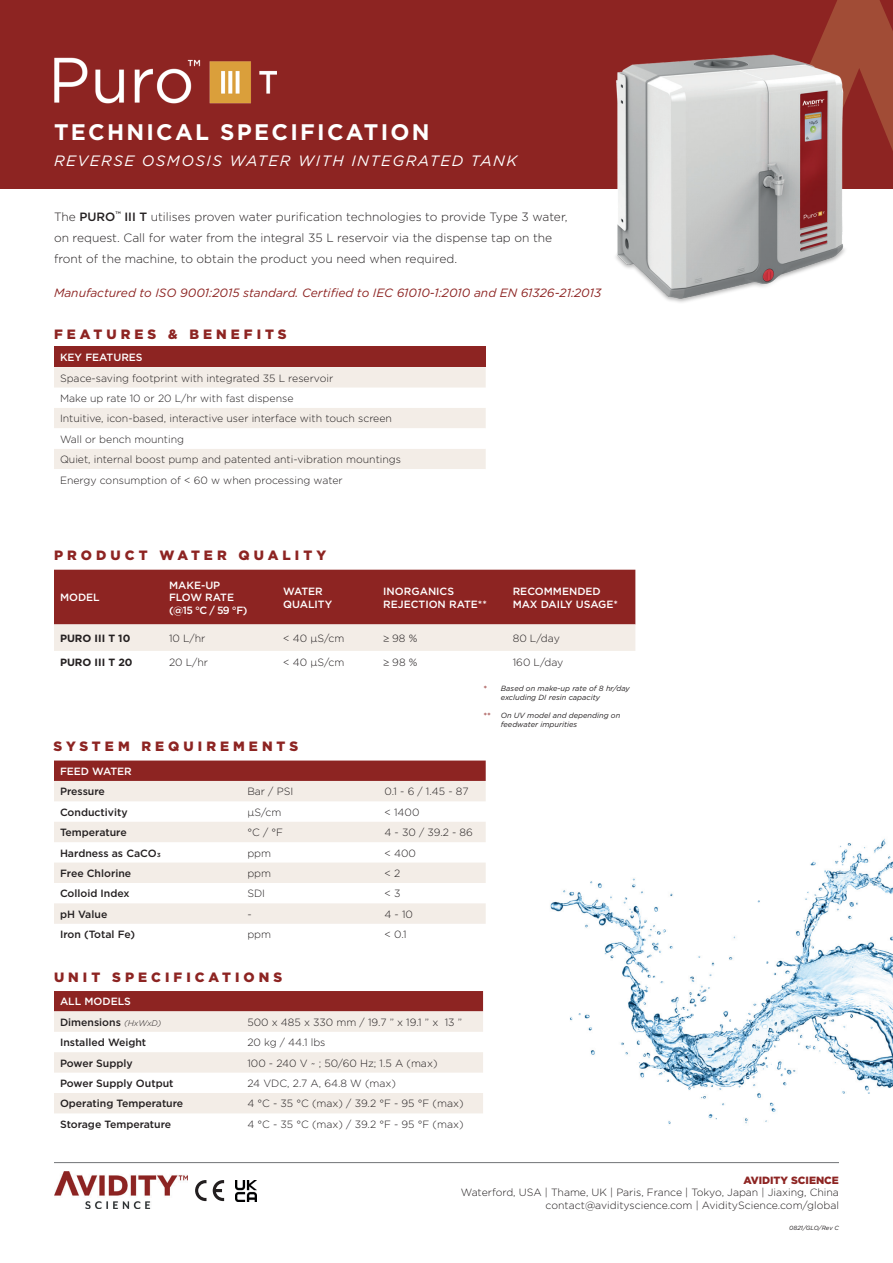
<style>
.page{position:relative;width:893px;height:1263px;background:#fff}
.page>*{position:absolute;margin:0;border:0;box-sizing:border-box;transform-origin:0 0}
.t1{font:700 22.5px "Gotham";letter-spacing:.1em;color:#fff}
.t2{font:italic 15px "Gotham";letter-spacing:.1em;color:#fff}
.t3{font:900 13.5px "Gotham";letter-spacing:.3em;color:#8d2422}
.t4{font:300 12px/21px "Gotham";color:#231f20}
.t5{font:italic 12px "Gotham";color:#8d2422}
.t6{font:300 10.5px/20.4px "Gotham";color:#231f20}
.t7{font:500 10.5px/20.4px "Gotham";color:#231f20}
.t8{font:500 10.5px/12.6px "Gotham";color:#fff}
.t9{font:700 10.5px "Gotham";color:#231f20}
.t10{font:900 10.5px "Gotham";color:#8d2422}
.t11{font:9px "Gotham";color:#8d2422}
.t12{font:italic 7.5px/9px "Gotham";color:#231f20}
.t13{font:italic 6px "Gotham";color:#231f20}
.s1{font-weight:500}
.s2{color:#fff}
.s3{font-weight:300;font-style:italic;font-size:8.25px}
</style>
<div class="page">
<div style="left:0;top:0;width:893px;height:189px;background:#8d2422"></div>
<svg style="left:816px;top:0;width:77px;height:151px"></svg>
<svg style="left:54px;top:570px;width:581px;height:81px;background:#ae6663"></svg>
<svg style="left:54px;top:760px;width:432px;height:21px;background:#902a28"></svg>
<svg style="left:54px;top:781px;width:432px;height:143px;fill:#f3ede7"></svg>
<svg style="left:54px;top:991px;width:429px;height:122px"></svg>
<div style="left:54px;top:347px;width:432px;height:20px;background:#8d2422"></div>
<svg style="left:54px;top:367px;width:432px;height:102px"></svg>
<img style="left:616px;top:49px;width:253px;height:254px">
<img style="left:54px;top:57px;width:222px;height:47px">
<hr style="left:54px;top:1162px;width:785px;height:1px;background:#808285">
<svg style="left:195px;top:1180px;width:11px;height:21px"></svg>
<svg style="left:213px;top:1180px;width:11px;height:21px"></svg>
<img style="left:54px;top:1171px;width:134px;height:37px">
<img style="left:235px;top:1180px;width:21px;height:21px">
<img style="left:550px;top:838px;width:343px;height:286px">
<h1 class="t1" style="left:54px;top:117px;width:377px">TECHNICAL SPECIFICATION</h1>
<h2 class="t2" style="left:54px;top:151px;width:465px">REVERSE OSMOSIS WATER WITH INTEGRATED TANK</h2>
<p class="t4" style="left:54px;top:206px;width:515px">The <span class="s1">PURO</span><sup>™</sup> <span class="s1">III T</span> utilises proven water purification technologies to provide Type 3 water, on request. Call for water from the integral 35 L reservoir via the dispense tap on the front of the machine, to obtain the product you need when required.</p>
<p class="t5" style="left:54px;top:285px;width:549px">Manufactured to ISO 9001:2015 standard. Certified to IEC 61010-1:2010 and EN 61326-21:2013</p>
<p class="t3" style="left:54px;top:325px;width:234px">FEATURES &amp; BENEFITS</p>
<p class="t8" style="left:60px;top:351px;width:84px">KEY FEATURES</p>
<p class="t6" style="left:60px;top:367px;width:343px">Space-saving footprint with integrated 35 L reservoir<br>Make up rate 10 or 20 L/hr with fast dispense<br>Intuitive, icon-based, interactive user interface with touch screen Wall or bench mounting<br>Quiet, internal boost pump and patented anti-vibration mountings Energy consumption of &lt; 60 w when processing water</p>
<p class="t3" style="left:54px;top:546px;width:274px">PRODUCT WATER QUALITY</p>
<p class="t8" style="left:60px;top:591px;width:41px">MODEL</p>
<p class="t8" style="left:169px;top:578px;width:80px">MAKE-UP<br>FLOW RATE (@15 °C / 59 °F)</p>
<p class="t8" style="left:283px;top:585px;width:51px">WATER<br>QUALITY</p>
<p class="t8" style="left:383px;top:585px;width:105px">INORGANICS<br>REJECTION RATE**</p>
<p class="t8" style="left:513px;top:585px;width:107px">RECOMMENDED<br>MAX DAILY USAGE*</p>
<p class="t9" style="left:60px;top:631px;width:72px">PURO III T 10</p>
<p class="t6" style="left:169px;top:628px;width:38px">10 L/hr</p>
<p class="t6" style="left:283px;top:628px;width:63px">&lt; 40 µS/cm</p>
<p class="t6" style="left:383px;top:628px;width:36px">≥ 98 %</p>
<p class="t6" style="left:513px;top:628px;width:49px">80 L/day</p>
<p class="t9" style="left:60px;top:655px;width:74px">PURO III T 20</p>
<p class="t6" style="left:169px;top:652px;width:41px">20 L/hr</p>
<p class="t6" style="left:283px;top:652px;width:63px">&lt; 40 µS/cm</p>
<p class="t6" style="left:383px;top:652px;width:36px">≥ 98 %</p>
<p class="t6" style="left:513px;top:652px;width:52px">160 L/day</p>
<p class="t3" style="left:54px;top:736px;width:246px">SYSTEM REQUIREMENTS</p>
<p class="t8" style="left:60px;top:765px;width:73px">FEED WATER</p>
<p class="t7" style="left:60px;top:781px;width:46px">Pressure</p>
<p class="t6" style="left:247px;top:781px;width:47px">Bar / PSI</p>
<p class="t6" style="left:384px;top:781px;width:86px">0.1 - 6 / 1.45 - 87</p>
<p class="t7" style="left:60px;top:802px;width:69px">Conductivity</p>
<p class="t6" style="left:247px;top:801px;width:36px">μS/cm</p>
<p class="t6" style="left:384px;top:801px;width:37px">&lt; 1400</p>
<p class="t7" style="left:60px;top:822px;width:68px">Temperature</p>
<p class="t6" style="left:247px;top:822px;width:37px">°C / °F</p>
<p class="t6" style="left:384px;top:822px;width:90px">4 - 30 / 39.2 - 86</p>
<p class="t7" style="left:60px;top:842px;width:102px">Hardness as CaCO3</p>
<p class="t6" style="left:247px;top:842px;width:25px">ppm</p>
<p class="t6" style="left:384px;top:842px;width:33px">&lt; 400</p>
<p class="t7" style="left:60px;top:863px;width:73px">Free Chlorine</p>
<p class="t6" style="left:247px;top:863px;width:25px">ppm</p>
<p class="t6" style="left:384px;top:863px;width:17px">&lt; 2</p>
<p class="t7" style="left:60px;top:883px;width:71px">Colloid Index</p>
<p class="t6" style="left:247px;top:883px;width:19px">SDI</p>
<p class="t6" style="left:384px;top:883px;width:18px">&lt; 3</p>
<p class="t7" style="left:60px;top:904px;width:49px">pH Value</p>
<p class="t6" style="left:247px;top:903px;width:6px">-</p>
<p class="t6" style="left:384px;top:903px;width:30px">4 - 10</p>
<p class="t7" style="left:60px;top:924px;width:77px">Iron (Total Fe)</p>
<p class="t6" style="left:247px;top:924px;width:25px">ppm</p>
<p class="t6" style="left:384px;top:924px;width:24px">&lt; 0.1</p>
<p class="t11" style="left:483px;top:683px;width:5px">*</p>
<p class="t11" style="left:483px;top:710px;width:9px">**</p>
<p class="t12" style="left:501px;top:684px;width:130px">Based on make-up rate of 8 hr/day excluding DI resin capacity</p>
<p class="t12" style="left:501px;top:710px;width:121px">On UV model and depending on feedwater impurities</p>
<p class="t3" style="left:54px;top:968px;width:230px">UNIT SPECIFICATIONS</p>
<p class="t7" style="left:60px;top:991px;width:103px"><span class="s2">ALL MODELS<br></span>Dimensions <span class="s3">(HxWxD)</span></p>
<p class="t6" style="left:247px;top:1011px;width:216px">500 x 485 x 330 mm / 19.7 ” x 19.1 ” x 13 ”</p>
<p class="t7" style="left:60px;top:1032px;width:88px">Installed Weight</p>
<p class="t6" style="left:247px;top:1032px;width:80px">20 kg / 44.1 lbs</p>
<p class="t7" style="left:60px;top:1052px;width:74px">Power Supply</p>
<p class="t6" style="left:247px;top:1052px;width:192px">100 - 240 V ~ ; 50/60 Hz; 1.5 A (max)</p>
<p class="t7" style="left:60px;top:1073px;width:115px">Power Supply Output</p>
<p class="t6" style="left:247px;top:1073px;width:150px">24 VDC, 2.7 A, 64.8 W (max)</p>
<p class="t7" style="left:60px;top:1093px;width:125px">Operating Temperature</p>
<p class="t6" style="left:247px;top:1093px;width:218px">4 °C - 35 °C (max) / 39.2 °F - 95 °F (max)</p>
<p class="t7" style="left:60px;top:1114px;width:113px">Storage Temperature</p>
<p class="t6" style="left:247px;top:1114px;width:218px">4 °C - 35 °C (max) / 39.2 °F - 95 °F (max)</p>
<p class="t10" style="left:743px;top:1172px;width:97px">AVIDITY SCIENCE</p>
<p class="t6" style="left:461px;top:1186px;width:380px;line-height:12.6px;text-align:right">Waterford, USA | Thame, UK | Paris, France | Tokyo, Japan | Jiaxing, China contact@avidityscience.com | AvidityScience.com/global</p>
<p class="t13" style="left:789px;top:1224px;width:51px">0821/GLO/Rev C</p>
</div>
